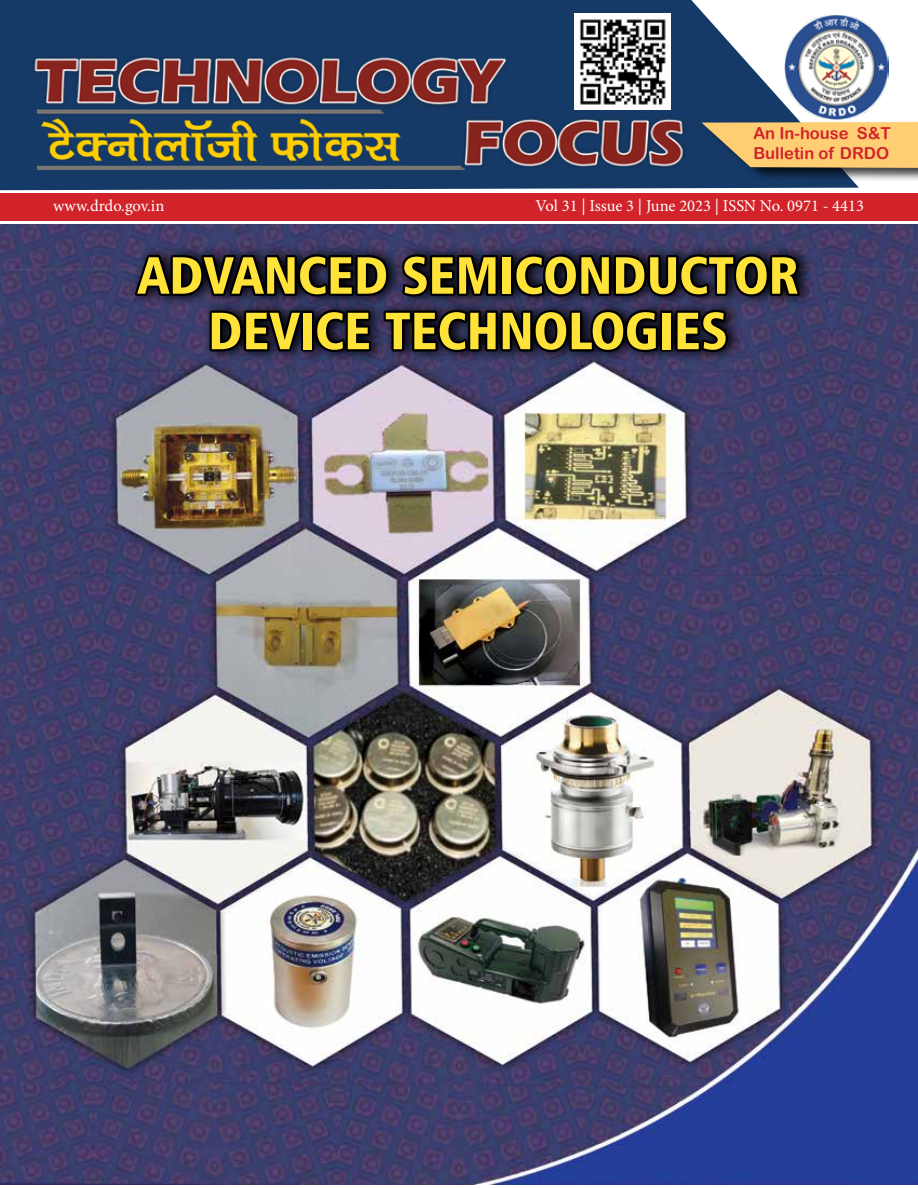
<style>
.page{position:relative;width:918px;height:1188px;background:#fff}
.page>*{position:absolute;margin:0;border:0;box-sizing:border-box;transform-origin:0 0}
.t1{font:52.5px/55.5px "Humanist 777 BT Black Condensed B";color:#ffe338;text-align:center}
.t2{font:16.5px "Minion Pro";color:#fff}
.t3{font:16.5px/19.5px "Arial Rounded MT Bold";color:#d2232a}
</style>
<div class="page">
<img style="left:0;top:224px;width:918px;height:961px">
<svg style="left:0;top:0;width:859px;height:190px;background:#2e4f77"></svg>
<img style="left:784px;top:15px;width:105px;height:104px">
<img style="left:32px;top:54px;width:654px;height:116px">
<div style="left:0;top:194px;width:918px;height:27px;background:#d2232a"></div>
<div style="left:705px;top:120px;width:213px;height:62px;background:#000;opacity:.75"></div>
<svg style="left:702px;top:122px;width:216px;height:46px;background:#b69f6e"></svg>
<div style="left:753px;top:127px;width:165px;height:36px;background:#ffce73"></div>
<img style="left:575px;top:14px;width:96px;height:96px">
<svg style="left:128px;top:243px;width:687px;height:120px;background:#3d3b68"></svg>
<svg style="left:132px;top:230px;width:672px;height:132px;background:#201e35"></svg>
<p class="t3" style="left:753px;top:123px;width:139px">An In-house S&amp;T<br>Bulletin of DRDO</p>
<p class="t2" style="left:53px;top:195px;width:113px">www.drdo.gov.in</p>
<p class="t2" style="left:536px;top:195px;width:330px">Vol 31 | Issue 3 | June 2023 | ISSN No. 0971 - 4413</p>
<h1 class="t1" style="left:138px;top:246px;width:662px">ADVANCED SEMICONDUCTOR<br>DEVICE TECHNOLOGIES</h1>
</div>
